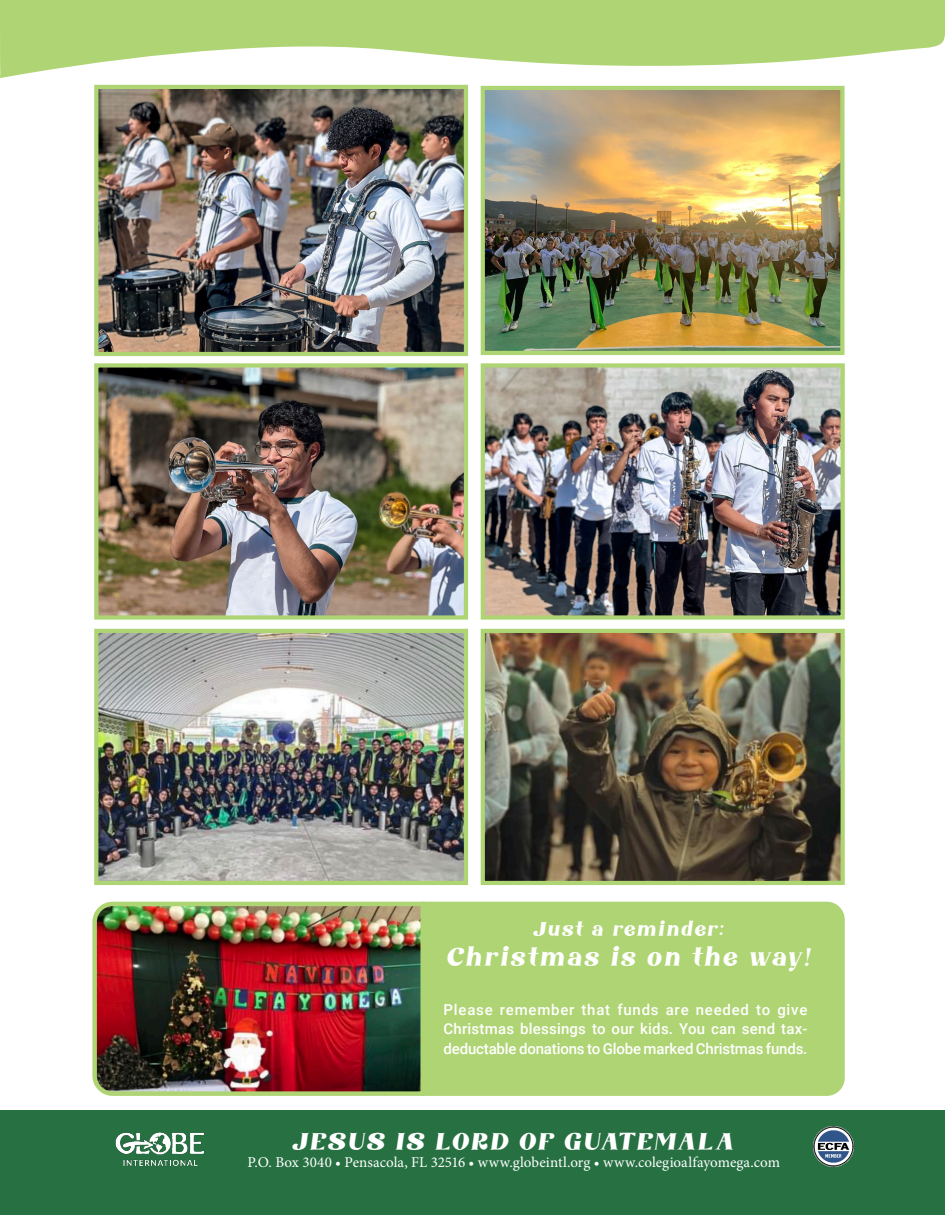
<style>
.page{position:relative;width:945px;height:1215px;background:#fff}
.page>*{position:absolute;margin:0;border:0;box-sizing:border-box;transform-origin:0 0}
.t1{font:27px "Amore Kiena";letter-spacing:.06em;color:#fff}
.t2{font:25.5px "Amore Kiena";letter-spacing:.06em;color:#fff}
.t3{font:21px "Amore Kiena";letter-spacing:.055em;color:#fff}
.t4{font:500 15px/19.5px "Roboto";letter-spacing:-.01em;color:#fff;text-align:justify}
.t5{font:15px "Minion Pro";letter-spacing:.005em;color:#fff}
</style>
<div class="page">
<div style="left:1px;top:1110px;width:944px;height:105px;background:#267042"></div>
<img style="left:813px;top:1127px;width:40px;height:40px">
<img style="left:115px;top:1132px;width:89px;height:34px">
<img style="left:99px;top:90px;width:364px;height:261px">
<div style="left:94px;top:85px;width:374px;height:271px;border:4px solid #afd473"></div>
<img style="left:99px;top:368px;width:364px;height:247px">
<div style="left:94px;top:363px;width:374px;height:257px;border:4px solid #afd473"></div>
<img style="left:99px;top:634px;width:364px;height:246px">
<div style="left:94px;top:629px;width:374px;height:256px;border:4px solid #afd473"></div>
<img style="left:486px;top:368px;width:354px;height:247px">
<div style="left:481px;top:363px;width:364px;height:257px;border:4px solid #afd473"></div>
<img style="left:486px;top:634px;width:354px;height:246px">
<div style="left:481px;top:629px;width:364px;height:256px;border:4px solid #afd473"></div>
<img style="left:92px;top:901px;width:335px;height:195px">
<svg style="left:0;top:0;width:945px;height:78px;fill:#afd473"></svg>
<img style="left:486px;top:91px;width:354px;height:259px">
<div style="left:481px;top:86px;width:364px;height:269px;border:4px solid #afd473"></div>
<div style="left:422px;top:902px;width:423px;height:194px;background:#afd473"></div>
<p class="t3" style="left:534px;top:915px;width:191px">Just a reminder:</p>
<p class="t1" style="left:447px;top:939px;width:365px">Christmas is on the way!</p>
<p class="t4" style="left:444px;top:999px;width:365px">Please remember that funds are needed to give Christmas blessings to our kids. You can send tax&shy;deductable donations to Globe marked Christmas funds.</p>
<p class="t2" style="left:294px;top:1124px;width:442px">JESUS IS LORD OF GUATEMALA</p>
<p class="t5" style="left:247px;top:1152px;width:534px">P.O. Box 3040 • Pensacola, FL 32516 • www.globeintl.org • www.colegioalfayomega.com</p>
</div>
